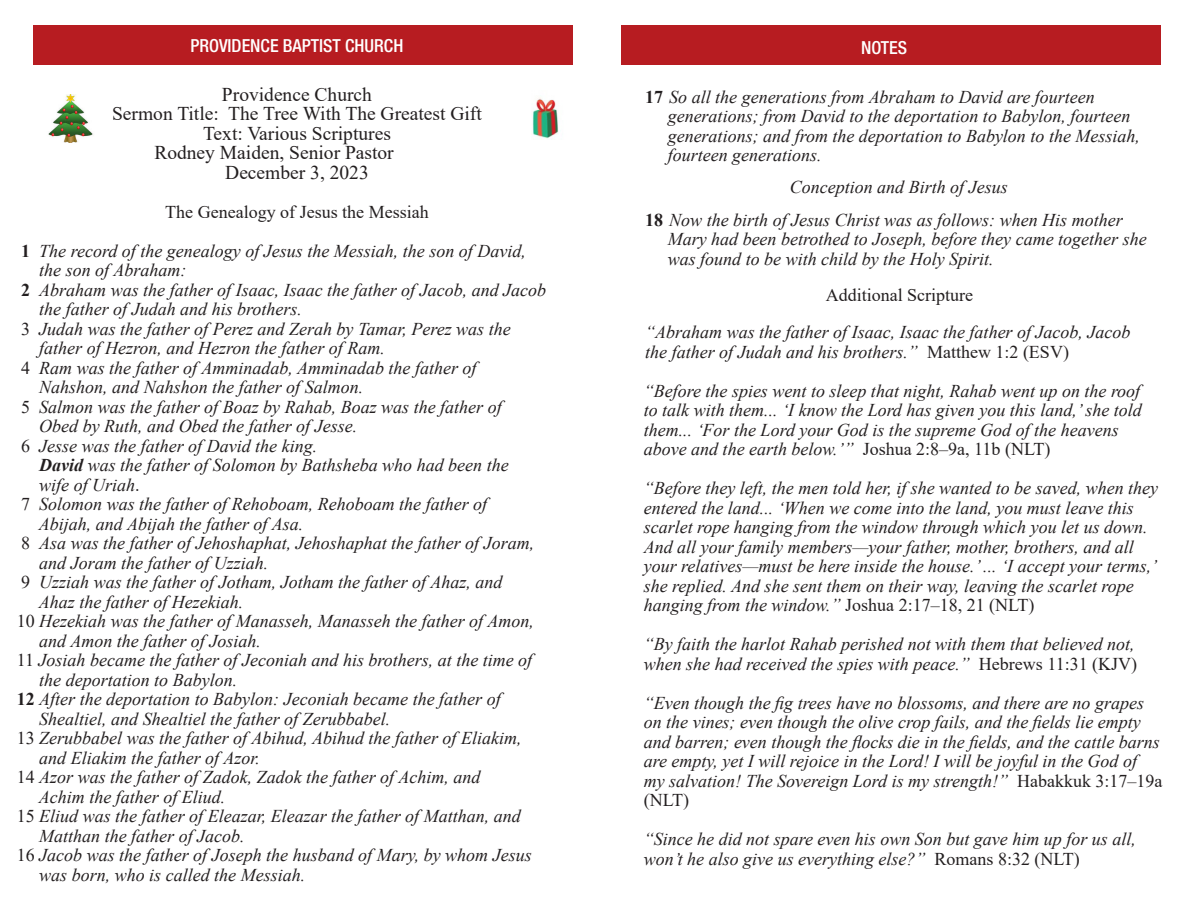
<style>
.page{position:relative;width:1188px;height:918px;background:#fff}
.page>*{position:absolute;margin:0;border:0;box-sizing:border-box;transform-origin:0 0}
.t1{font:19.5px "Times New Roman";color:#231f20}
.t2{font:italic 18px/19.5px "Times New Roman";color:#231f20}
.t3{font:18px "Times New Roman";color:#231f20}
.t4{font:500 condensed 18px "Helvetica Neue LT Std";color:#fff}
.s1{font-weight:700;font-style:normal}
.s2{font-style:normal}
.s3{font-weight:700}
</style>
<div class="page">
<div style="left:33px;top:25px;width:540px;height:40px;background:#b71c21"></div>
<div style="left:621px;top:25px;width:540px;height:40px;background:#b71c21"></div>
<img style="left:532px;top:98px;width:27px;height:42px">
<img style="left:48px;top:94px;width:45px;height:49px">
<p class="t4" style="left:191px;top:35px;width:214px">PROVIDENCE BAPTIST CHURCH</p>
<p class="t1" style="left:222px;top:81px;width:152px">Providence Church</p>
<p class="t1" style="left:112px;top:100px;width:371px">Sermon Title: The Tree With The Greatest Gift</p>
<p class="t1" style="left:203px;top:120px;width:189px">Text: Various Scriptures</p>
<p class="t1" style="left:154px;top:139px;width:241px">Rodney Maiden, Senior Pastor</p>
<p class="t1" style="left:225px;top:159px;width:145px">December 3, 2023</p>
<p class="t3" style="left:165px;top:199px;width:265px">The Genealogy of Jesus the Messiah</p>
<p class="t2" style="left:21px;top:241px;width:506px"><span class="s1">1</span> The record of the genealogy of Jesus the Messiah, the son of David,</p>
<p class="t2" style="left:39px;top:260px;width:149px">the son of Abraham:</p>
<p class="t2" style="left:21px;top:280px;width:526px"><span class="s1">2</span> Abraham was the father of Isaac, Isaac the father of Jacob, and Jacob</p>
<p class="t2" style="left:39px;top:299px;width:264px">the father of Judah and his brothers.</p>
<p class="t2" style="left:21px;top:319px;width:491px"><span class="s2">3</span> Judah was the father of Perez and Zerah by Tamar, Perez was the</p>
<p class="t2" style="left:39px;top:338px;width:347px">father of Hezron, and Hezron the father of Ram.</p>
<p class="t2" style="left:21px;top:358px;width:457px"><span class="s2">4</span> Ram was the father of Amminadab, Amminadab the father of</p>
<p class="t2" style="left:39px;top:377px;width:326px">Nahshon, and Nahshon the father of Salmon.</p>
<p class="t2" style="left:21px;top:397px;width:482px"><span class="s2">5</span> Salmon was the father of Boaz by Rahab, Boaz was the father of</p>
<p class="t2" style="left:39px;top:416px;width:319px">Obed by Ruth, and Obed the father of Jesse.</p>
<p class="t2" style="left:21px;top:436px;width:297px"><span class="s2">6</span> Jesse was the father of David the king.</p>
<p class="t2" style="left:39px;top:455px;width:471px"><span class="s3">David</span> was the father of Solomon by Bathsheba who had been the</p>
<p class="t2" style="left:39px;top:475px;width:102px">wife of Uriah<span class="s2">.</span></p>
<p class="t2" style="left:21px;top:494px;width:467px"><span class="s2">7</span> Solomon was the father of Rehoboam, Rehoboam the father of</p>
<p class="t2" style="left:39px;top:514px;width:266px">Abijah, and Abijah the father of Asa.</p>
<p class="t2" style="left:21px;top:533px;width:514px"><span class="s2">8</span> Asa was the father of Jehoshaphat, Jehoshaphat the father of Joram,</p>
<p class="t2" style="left:39px;top:553px;width:230px">and Joram the father of Uzziah.</p>
<p class="t2" style="left:21px;top:572px;width:483px"><span class="s2">9</span> Uzziah was the father of Jotham, Jotham the father of Ahaz, and</p>
<p class="t2" style="left:39px;top:592px;width:206px">Ahaz the father of Hezekiah.</p>
<p class="t2" style="left:17px;top:611px;width:519px"><span class="s2">10</span> Hezekiah was the father of Manasseh, Manasseh the father of Amon,</p>
<p class="t2" style="left:39px;top:631px;width:223px">and Amon the father of Josiah.</p>
<p class="t2" style="left:17px;top:650px;width:517px"><span class="s2">11</span> Josiah became the father of Jeconiah and his brothers, at the time of</p>
<p class="t2" style="left:39px;top:670px;width:200px">the deportation to Babylon.</p>
<p class="t2" style="left:17px;top:689px;width:485px"><span class="s1">12</span> After the deportation to Babylon: Jeconiah became the father of</p>
<p class="t2" style="left:39px;top:709px;width:353px">Shealtiel, and Shealtiel the father of Zerubbabel.</p>
<p class="t2" style="left:17px;top:728px;width:506px"><span class="s2">13</span> Zerubbabel was the father of Abihud, Abihud the father of Eliakim,</p>
<p class="t2" style="left:39px;top:748px;width:222px">and Eliakim the father of Azor.</p>
<p class="t2" style="left:17px;top:767px;width:465px"><span class="s2">14</span> Azor was the father of Zadok, Zadok the father of Achim, and</p>
<p class="t2" style="left:39px;top:787px;width:188px">Achim the father of Eliud.</p>
<p class="t2" style="left:17px;top:806px;width:505px"><span class="s2">15</span> Eliud was the father of Eleazar, Eleazar the father of Matthan, and</p>
<p class="t2" style="left:39px;top:826px;width:207px">Matthan the father of Jacob.</p>
<p class="t2" style="left:17px;top:845px;width:516px"><span class="s2">16</span> Jacob was the father of Joseph the husband of Mary, by whom Jesus</p>
<p class="t2" style="left:39px;top:865px;width:268px">was born, who is called the Messiah.</p>
<p class="t4" style="left:861px;top:37px;width:48px">NOTES</p>
<p class="t2" style="left:645px;top:87px;width:451px"><span class="s1">17</span> So all the generations from Abraham to David are fourteen</p>
<p class="t2" style="left:668px;top:106px;width:464px">generations; from David to the deportation to Babylon, fourteen</p>
<p class="t2" style="left:668px;top:126px;width:474px">generations; and from the deportation to Babylon to the Messiah,</p>
<p class="t2" style="left:668px;top:145px;width:155px">fourteen generations.</p>
<p class="t2" style="left:790px;top:177px;width:219px">Conception and Birth of Jesus</p>
<p class="t2" style="left:645px;top:210px;width:479px"><span class="s1">18</span> Now the birth of Jesus Christ was as follows: when His mother</p>
<p class="t2" style="left:668px;top:229px;width:481px">Mary had been betrothed to Joseph, before they came together she</p>
<p class="t2" style="left:668px;top:249px;width:328px">was found to be with child by the Holy Spirit.</p>
<p class="t3" style="left:826px;top:282px;width:149px">Additional Scripture</p>
<p class="t2" style="left:645px;top:322px;width:487px">“Abraham was the father of Isaac, Isaac the father of Jacob, Jacob the father of Judah and his brothers.” <span class="s2">Matthew 1:2 (ESV)</span></p>
<p class="t2" style="left:644px;top:381px;width:500px">“Before the spies went to sleep that night, Rahab went up on the roof to talk with them... ‘I know the Lord has given you this land,’ she told them... ‘For the Lord your God is the supreme God of the heavens above and the earth below.’” <span class="s2">Joshua 2:8–9a, 11b (NLT)</span></p>
<p class="t2" style="left:644px;top:478px;width:516px">“Before they left, the men told her, if she wanted to be saved, when they entered the land... ‘When we come into the land, you must leave this scarlet rope hanging from the window through which you let us down.<br>And all your family members—your father, mother, brothers, and all your relatives—must be here inside the house.’ ... ‘I accept your terms,’ she replied. And she sent them on their way, leaving the scarlet rope hanging from the window.” <span class="s2">Joshua 2:17–18, 21 (NLT)</span></p>
<p class="t2" style="left:644px;top:634px;width:495px">“By faith the harlot Rahab perished not with them that believed not, when she had received the spies with peace.” <span class="s2">Hebrews 11:31 (KJV)</span></p>
<p class="t2" style="left:644px;top:693px;width:520px">“Even though the fig trees have no blossoms, and there are no grapes on the vines; even though the olive crop fails, and the fields lie empty and barren; even though the flocks die in the fields, and the cattle barns are empty, yet I will rejoice in the Lord! I will be joyful in the God of<br>my salvation! The Sovereign Lord is my strength!” <span class="s2">Habakkuk 3:17–19a (NLT)</span></p>
<p class="t2" style="left:644px;top:829px;width:494px">“Since he did not spare even his own Son but gave him up for us all, won’t he also give us everything else?” <span class="s2">Romans 8:32 (NLT)</span></p>
</div>
